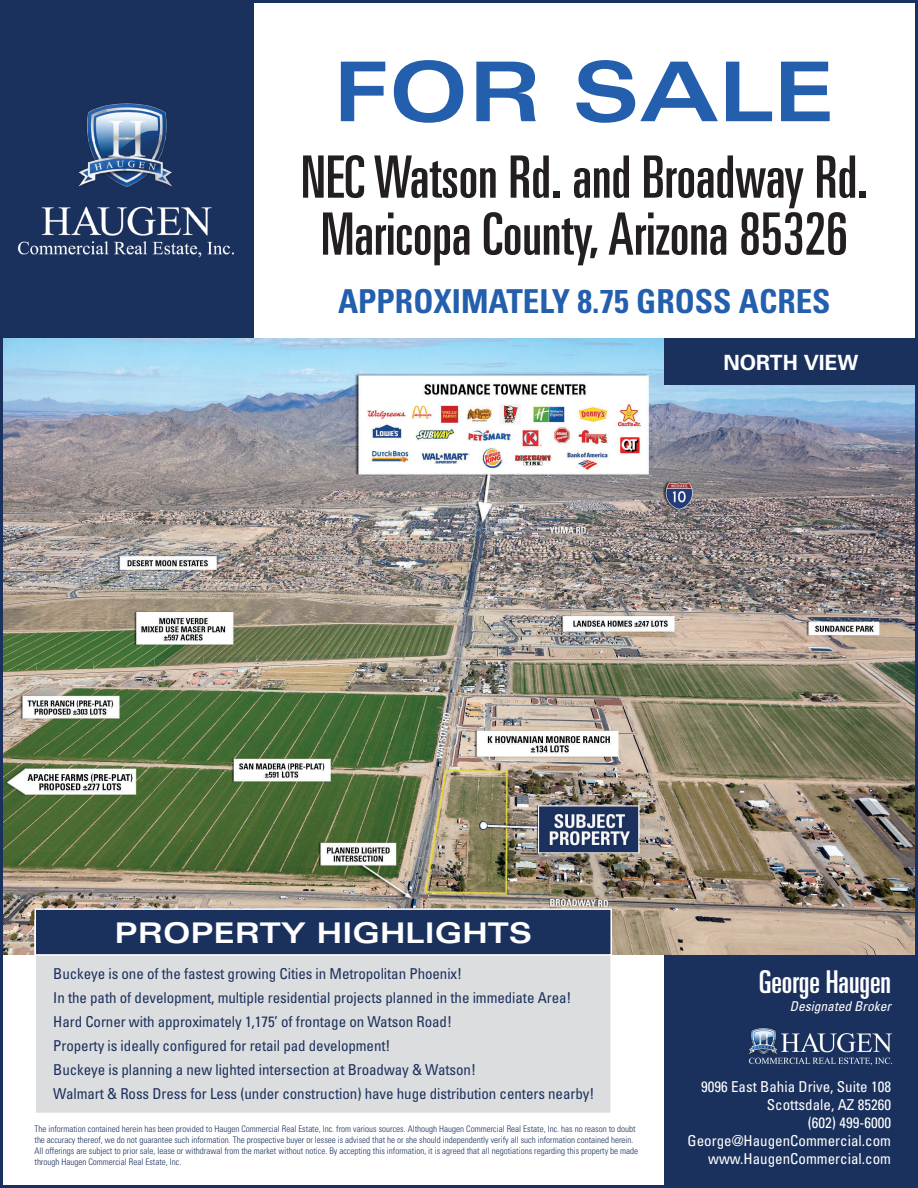
<style>
.page{position:relative;width:918px;height:1188px;background:#fff}
.page>*{position:absolute;margin:0;border:0;box-sizing:border-box;transform-origin:0 0}
.t1{font:700 expanded 82.5px "Univers";color:#235fad}
.t2{font:ultra-condensed 58.5px/57px "Univers";color:#231f20;text-align:center}
.t3{font:700 condensed 33px "Univers";color:#235fad}
.t4{font:ultra-condensed 31.5px "Univers";color:#fff}
.t5{font:700 expanded 28.5px "Univers";color:#fff}
.t6{font:700 21px "Univers";color:#fff}
.t7{font:condensed 15px "Univers";letter-spacing:-.005em;color:#1b315d}
.t8{font:condensed 15px/18px "Univers";color:#fff;text-align:right}
.t9{font:italic condensed 13.5px "Univers";color:#fff}
.t10{font:300 condensed 9px/10.8px "Univers";color:#1a315d}
</style>
<div class="page">
<div style="left:664px;top:711px;width:254px;height:477px;background:#1b315d"></div>
<div style="left:0;top:0;width:254px;height:826px;background:#1b315d"></div>
<img style="left:17px;top:103px;width:217px;height:155px">
<img style="left:748px;top:1027px;width:145px;height:39px">
<img style="left:4px;top:338px;width:910px;height:616px">
<div style="left:664px;top:338px;width:254px;height:47px;background:#1b315d"></div>
<div style="left:34px;top:920px;width:578px;height:194px;background:#dcdddf;border:2px solid #fff"></div>
<div style="left:35px;top:909px;width:576px;height:46px;background:#1b315d"></div>
<div style="left:34px;top:908px;width:578px;height:48px;border:2px solid #fff"></div>
<h1 class="t1" style="left:334px;top:45px;width:503px">FOR SALE</h1>
<h2 class="t2" style="left:301px;top:148px;width:569px">NEC Watson Rd. and Broadway Rd.<br>Maricopa County, Arizona 85326</h2>
<h3 class="t3" style="left:338px;top:281px;width:494px">APPROXIMATELY 8.75 GROSS ACRES</h3>
<p class="t6" style="left:724px;top:349px;width:136px">NORTH VIEW</p>
<p class="t5" style="left:115px;top:917px;width:419px">PROPERTY HIGHLIGHTS</p>
<p class="t7" style="left:53px;top:964px;width:410px">Buckeye is one of the fastest growing Cities in Metropolitan Phoenix!</p>
<p class="t7" style="left:53px;top:988px;width:520px">In the path of development, multiple residential projects planned in the immediate Area!</p>
<p class="t7" style="left:53px;top:1012px;width:400px">Hard Corner with approximately 1,175’ of frontage on Watson Road!</p>
<p class="t7" style="left:53px;top:1036px;width:339px">Property is ideally configured for retail pad development!</p>
<p class="t7" style="left:53px;top:1060px;width:424px">Buckeye is planning a new lighted intersection at Broadway &amp; Watson!</p>
<p class="t7" style="left:53px;top:1084px;width:543px">Walmart &amp; Ross Dress for Less (under construction) have huge distribution centers nearby!</p>
<p class="t10" style="left:34px;top:1123px;width:605px">The information contained herein has been provided to Haugen Commercial Real Estate, Inc. from various sources. Although Haugen Commercial Real Estate, Inc. has no reason to doubt the accuracy thereof, we do not guarantee such information. The prospective buyer or lessee is advised that he or she should independently verify all such information contained herein.<br>All offerings are subject to prior sale, lease or withdrawal from the market without notice. By accepting this information, it is agreed that all negotiations regarding this property be made through Haugen Commercial Real Estate, Inc.</p>
<h3 class="t4" style="left:759px;top:964px;width:134px">George Haugen</h3>
<h3 class="t9" style="left:790px;top:998px;width:103px">Designated Broker</h3>
<h3 class="t8" style="left:688px;top:1077px;width:205px">9096 East Bahia Drive, Suite 108<br>Scottsdale, AZ 85260<br>(602) 499-6000<br>George@HaugenCommercial.com www.HaugenCommercial.com</h3>
</div>
